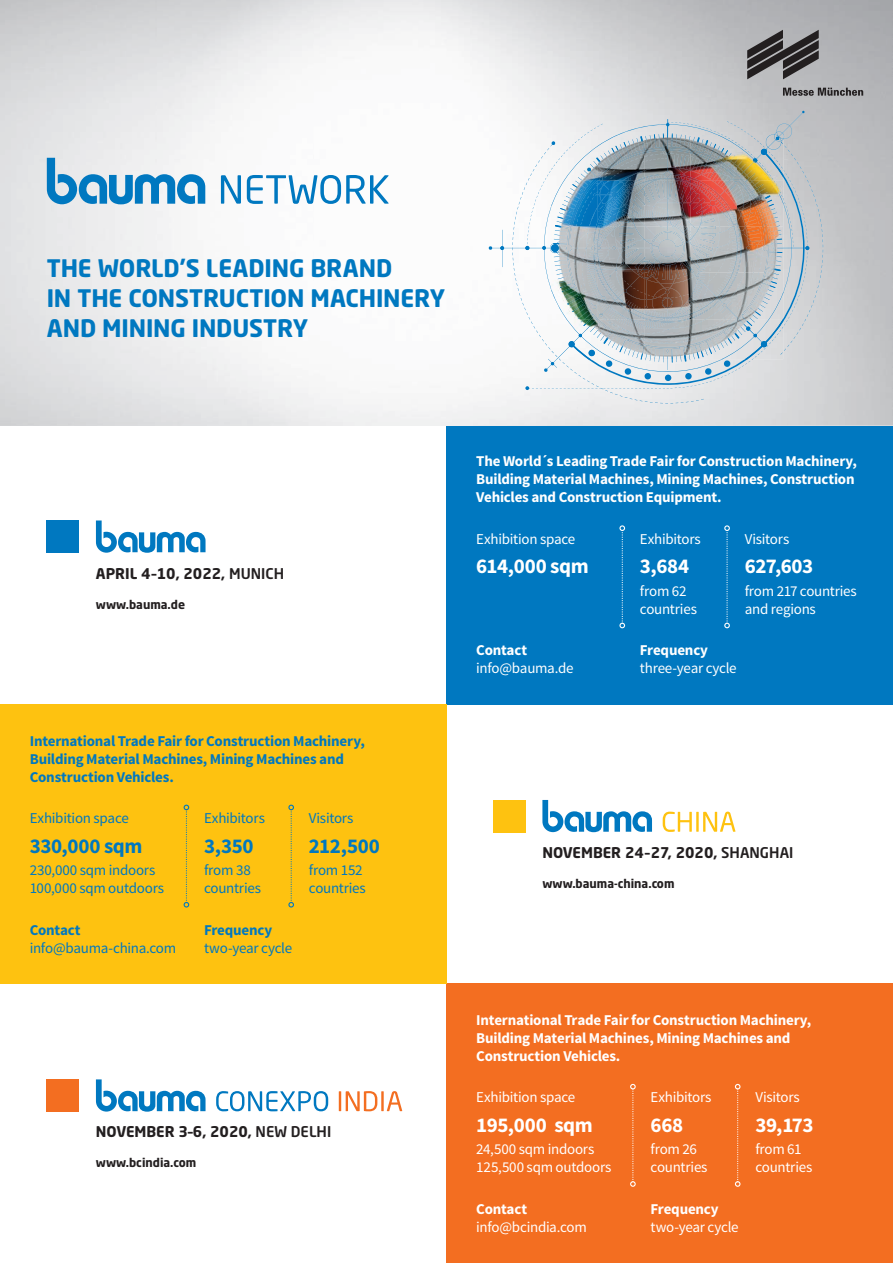
<style>
.page{position:relative;width:893px;height:1263px;background:#fff}
.page>*{position:absolute;margin:0;border:0;box-sizing:border-box;transform-origin:0 0}
.t1{font:700 23.85px/29.7px "Neo Sans Std";letter-spacing:-.005em;color:#0078c0}
.t2{font:700 21px "Source Sans Pro";letter-spacing:-.02em;color:#fff}
.t3{font:700 21px "Source Sans Pro";letter-spacing:-.02em;color:#0078c0}
.t4{font:700 15px/18px "Source Sans Pro";letter-spacing:-.015em;color:#fff}
.t5{font:15px/18px "Source Sans Pro";letter-spacing:-.02em;color:#fff}
.t6{font:15px/18px "Source Sans Pro";letter-spacing:-.02em;color:#0078c0}
.t7{font:700 15px/18px "Source Sans Pro";letter-spacing:-.015em;color:#0078c0}
.t8{font:700 14.7px "Neo Sans Std";color:#231f20}
.t9{font:700 12px "Neo Sans Std";color:#231f20}
.s1{font-weight:500}
</style>
<div class="page">
<div style="left:446px;top:425px;width:447px;height:279px;background:#0078c0"></div>
<div style="left:446px;top:984px;width:447px;height:279px;background:#f36e21"></div>
<div style="left:0;top:704px;width:446px;height:280px;background:#fec210"></div>
<svg style="left:489px;top:112px;width:334px;height:291px"></svg>
<svg style="left:525px;top:246px;width:4px;height:4px"></svg>
<svg style="left:542px;top:246px;width:4px;height:4px"></svg>
<svg style="left:500px;top:246px;width:4px;height:4px"></svg>
<svg style="left:805px;top:246px;width:4px;height:4px"></svg>
<hr style="left:667px;top:119px;width:1px;height:30px;background:#0078c0">
<img style="left:691px;top:135px;width:27px;height:1px">
<img style="left:551px;top:135px;width:47px;height:113px">
<img style="left:598px;top:135px;width:93px;height:45px">
<img style="left:552px;top:260px;width:4px;height:90px">
<img style="left:691px;top:270px;width:11px;height:5px">
<img style="left:691px;top:280px;width:11px;height:4px">
<img style="left:637px;top:339px;width:7px;height:6px">
<img style="left:718px;top:135px;width:32px;height:1px">
<img style="left:750px;top:135px;width:33px;height:43px">
<img style="left:578px;top:158px;width:20px;height:22px">
<img style="left:552px;top:180px;width:221px;height:45px">
<img style="left:629px;top:225px;width:153px;height:45px">
<img style="left:552px;top:285px;width:46px;height:30px">
<img style="left:644px;top:270px;width:47px;height:14px">
<img style="left:556px;top:314px;width:73px;height:45px">
<img style="left:552px;top:210px;width:67px;height:50px">
<img style="left:706px;top:211px;width:7px;height:21px">
<img style="left:554px;top:259px;width:75px;height:26px">
<img style="left:642px;top:284px;width:60px;height:25px">
<img style="left:629px;top:313px;width:8px;height:45px">
<img style="left:637px;top:309px;width:42px;height:12px">
<img style="left:679px;top:309px;width:23px;height:50px">
<img style="left:690px;top:136px;width:92px;height:44px">
<img style="left:644px;top:186px;width:44px;height:35px">
<img style="left:696px;top:180px;width:41px;height:17px">
<img style="left:737px;top:180px;width:46px;height:44px">
<img style="left:573px;top:225px;width:20px;height:45px">
<img style="left:606px;top:226px;width:36px;height:41px">
<img style="left:663px;top:262px;width:21px;height:8px">
<img style="left:699px;top:232px;width:30px;height:38px">
<img style="left:747px;top:226px;width:15px;height:44px">
<img style="left:576px;top:270px;width:66px;height:43px">
<img style="left:648px;top:270px;width:41px;height:28px">
<img style="left:702px;top:270px;width:81px;height:44px">
<img style="left:552px;top:350px;width:43px;height:9px">
<img style="left:604px;top:318px;width:40px;height:21px">
<img style="left:644px;top:321px;width:45px;height:38px">
<img style="left:691px;top:314px;width:92px;height:45px">
<svg style="left:667px;top:135px;width:1px;height:14px"></svg>
<svg style="left:753px;top:158px;width:4px;height:5px"></svg>
<svg style="left:746px;top:326px;width:11px;height:11px"></svg>
<svg style="left:783px;top:88px;width:80px;height:8px"></svg>
<svg style="left:747px;top:30px;width:72px;height:49px;background:#6c6a6c"></svg>
<svg style="left:221px;top:175px;width:168px;height:29px"></svg>
<svg style="left:47px;top:158px;width:158px;height:46px"></svg>
<div style="left:47px;top:520px;width:32px;height:33px;background:#0078c0"></div>
<svg style="left:96px;top:520px;width:110px;height:33px"></svg>
<div style="left:493px;top:800px;width:32px;height:32px;background:#fec210"></div>
<svg style="left:542px;top:800px;width:110px;height:32px"></svg>
<svg style="left:663px;top:812px;width:29px;height:20px"></svg>
<hr style="left:696px;top:812px;width:3px;height:20px;background:#fec210">
<svg style="left:703px;top:812px;width:32px;height:20px"></svg>
<div style="left:47px;top:1079px;width:32px;height:33px;background:#f36e21"></div>
<svg style="left:96px;top:1079px;width:110px;height:33px"></svg>
<svg style="left:216px;top:1091px;width:112px;height:20px"></svg>
<hr style="left:339px;top:1091px;width:2px;height:20px;background:#f36e21">
<svg style="left:346px;top:1091px;width:31px;height:20px"></svg>
<hr style="left:381px;top:1091px;width:3px;height:20px;background:#f36e21">
<svg style="left:387px;top:1091px;width:15px;height:20px"></svg>
<svg style="left:619px;top:525px;width:6px;height:103px"></svg>
<svg style="left:630px;top:1084px;width:6px;height:103px"></svg>
<svg style="left:184px;top:805px;width:5px;height:102px"></svg>
<svg style="left:724px;top:525px;width:6px;height:103px"></svg>
<svg style="left:735px;top:1084px;width:5px;height:103px"></svg>
<svg style="left:288px;top:805px;width:6px;height:102px"></svg>
<svg style="left:587px;top:167px;width:4px;height:4px"></svg>
<h1 class="t1" style="left:47px;top:253px;width:400px">THE WORLD’S LEADING BRAND<br>IN THE CONSTRUCTION MACHINERY<br>AND MINING INDUSTRY</h1>
<p class="t8" style="left:96px;top:564px;width:190px">APRIL 4–10, 2022, <span class="s1">MUNICH</span></p>
<p class="t9" style="left:96px;top:597px;width:91px">www.bauma.de</p>
<p class="t7" style="left:30px;top:732px;width:337px">International Trade Fair for Construction Machinery,<br>Building Material Machines, Mining Machines and<br>Construction Vehicles.</p>
<p class="t6" style="left:30px;top:809px;width:101px">Exhibition space</p>
<h2 class="t3" style="left:30px;top:832px;width:114px">330,000 sqm</h2>
<p class="t6" style="left:30px;top:861px;width:136px">230,000 sqm indoors<br>100,000 sqm outdoors</p>
<p class="t7" style="left:30px;top:921px;width:52px">Contact</p>
<p class="t6" style="left:30px;top:939px;width:148px">info@bauma-china.com</p>
<p class="t6" style="left:204px;top:809px;width:62px">Exhibitors</p>
<h2 class="t3" style="left:204px;top:832px;width:51px">3,350</h2>
<p class="t6" style="left:204px;top:861px;width:58px">from 38 countries</p>
<p class="t7" style="left:204px;top:921px;width:70px">Frequency</p>
<p class="t6" style="left:204px;top:939px;width:90px">two-year cycle</p>
<p class="t6" style="left:309px;top:809px;width:46px">Visitors</p>
<h2 class="t3" style="left:309px;top:832px;width:73px">212,500</h2>
<p class="t6" style="left:309px;top:861px;width:58px">from 152 countries</p>
<p class="t8" style="left:96px;top:1122px;width:237px">NOVEMBER 3–6, 2020, <span class="s1">NEW DELHI</span></p>
<p class="t9" style="left:96px;top:1155px;width:102px">www.bcindia.com</p>
<p class="t4" style="left:476px;top:453px;width:382px">The World´s Leading Trade Fair for Construction Machinery,<br>Building Material Machines, Mining Machines, Construction<br>Vehicles and Construction Equipment.</p>
<p class="t5" style="left:476px;top:530px;width:101px">Exhibition space</p>
<h2 class="t2" style="left:476px;top:553px;width:114px">614,000 sqm</h2>
<p class="t4" style="left:476px;top:642px;width:52px">Contact</p>
<p class="t5" style="left:476px;top:660px;width:99px">info@bauma.de</p>
<p class="t5" style="left:640px;top:530px;width:62px">Exhibitors</p>
<h2 class="t2" style="left:640px;top:553px;width:51px">3,684</h2>
<p class="t5" style="left:640px;top:582px;width:58px">from 62 countries</p>
<p class="t5" style="left:745px;top:530px;width:46px">Visitors</p>
<h2 class="t2" style="left:745px;top:553px;width:70px">627,603</h2>
<p class="t5" style="left:745px;top:582px;width:114px">from 217 countries and regions</p>
<p class="t4" style="left:640px;top:642px;width:70px">Frequency</p>
<p class="t5" style="left:640px;top:660px;width:98px">three-year cycle</p>
<p class="t8" style="left:542px;top:843px;width:252px">NOVEMBER 24–27, 2020, <span class="s1">SHANGHAI</span></p>
<p class="t9" style="left:542px;top:876px;width:134px">www.bauma-china.com</p>
<p class="t4" style="left:476px;top:1011px;width:337px">International Trade Fair for Construction Machinery,<br>Building Material Machines, Mining Machines and<br>Construction Vehicles.</p>
<p class="t5" style="left:476px;top:1089px;width:101px">Exhibition space</p>
<h2 class="t2" style="left:476px;top:1111px;width:118px">195,000 sqm</h2>
<p class="t5" style="left:476px;top:1140px;width:137px">24,500 sqm indoors<br>125,500 sqm outdoors</p>
<p class="t4" style="left:476px;top:1200px;width:52px">Contact</p>
<p class="t5" style="left:476px;top:1218px;width:112px">info@bcindia.com</p>
<p class="t5" style="left:651px;top:1089px;width:62px">Exhibitors</p>
<h2 class="t2" style="left:651px;top:1111px;width:34px">668</h2>
<p class="t5" style="left:651px;top:1140px;width:58px">from 26 countries</p>
<p class="t4" style="left:651px;top:1200px;width:70px">Frequency</p>
<p class="t5" style="left:651px;top:1218px;width:90px">two-year cycle</p>
<p class="t5" style="left:755px;top:1089px;width:46px">Visitors</p>
<h2 class="t2" style="left:755px;top:1111px;width:60px">39,173</h2>
<p class="t5" style="left:755px;top:1140px;width:58px">from 61 countries</p>
</div>
